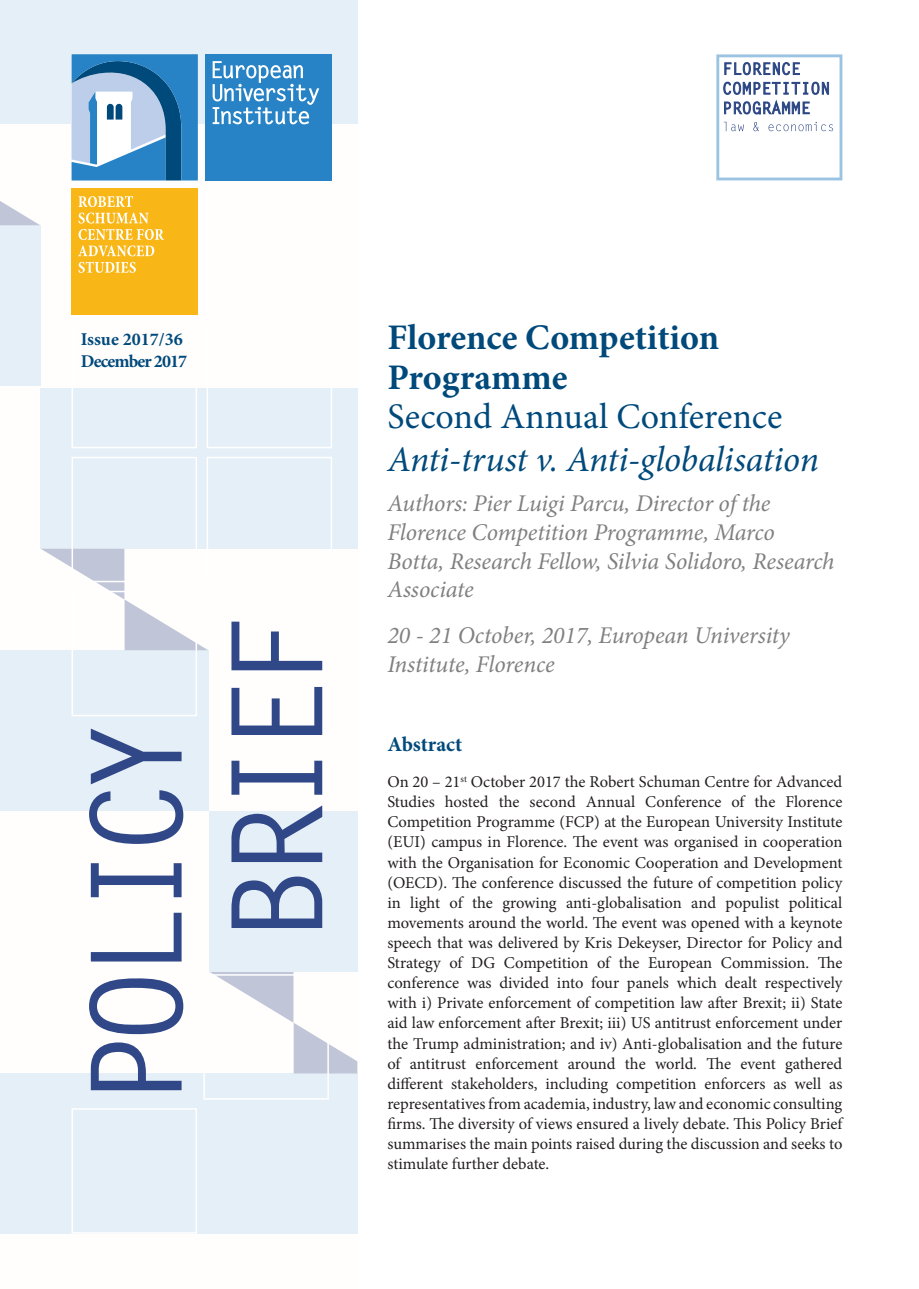
<style>
.page{position:relative;width:919px;height:1289px;background:#fff}
.page>*{position:absolute;margin:0;border:0;box-sizing:border-box;transform-origin:0 0}
.t1{font:700 126px "Letter Gothic Std";letter-spacing:-.1em;color:#304887}
.PB_Title{font:italic 36px "Minion Pro";letter-spacing:-.01em;color:#00497b}
.PB_Title-2{font:700 36px/39px "Minion Pro";color:#00497b}
.PB_Title-3{font:36px "Minion Pro";color:#00497b}
.Authors{font:italic 24px/28.8px "Minion Pro";letter-spacing:-.01em;color:#808080}
.Header_1{font:700 21px "Minion Pro";color:#00497b}
.t2{font:700 18px "Minion Pro";color:#00497b}
.t3{font:700 18px "Minion Pro";letter-spacing:-.04em;color:#00497b}
.body_text{font:16.5px/20.1px "Minion Pro";color:#231f20;text-align:justify}
</style>
<div class="page">
<div style="left:0;top:0;width:357px;height:1288px;background:#fffefa"></div>
<div style="left:0;top:225px;width:40px;height:161px;background:#e5eff7"></div>
<svg style="left:0;top:201px;width:40px;height:24px"></svg>
<div style="left:0;top:0;width:357px;height:124px;background:#e5eff7"></div>
<div style="left:40px;top:388px;width:317px;height:160px;background:#e5eff7"></div>
<div style="left:0;top:650px;width:208px;height:160px;background:#e5eff7"></div>
<svg style="left:41px;top:548px;width:167px;height:102px"></svg>
<div style="left:209px;top:811px;width:148px;height:160px;background:#e5eff7"></div>
<div style="left:0;top:1073px;width:357px;height:161px;background:#e5eff7"></div>
<svg style="left:210px;top:971px;width:147px;height:102px"></svg>
<div style="left:205px;top:54px;width:126px;height:126px;background:#2783c5"></div>
<svg style="left:212px;top:61px;width:107px;height:63px"></svg>
<svg style="left:72px;top:54px;width:126px;height:126px;background:#669eca"></svg>
<div style="left:72px;top:188px;width:126px;height:126px;background:#f8b617"></div>
<svg style="left:78px;top:262px;width:58px;height:11px"></svg>
<svg style="left:78px;top:229px;width:86px;height:27px"></svg>
<svg style="left:78px;top:196px;width:71px;height:27px"></svg>
<div style="left:207px;top:323px;width:125px;height:125px;border:2px solid #fff"></div>
<div style="left:72px;top:457px;width:125px;height:125px;border:2px solid #fff"></div>
<div style="left:207px;top:457px;width:125px;height:125px;border:2px solid #fff"></div>
<div style="left:72px;top:590px;width:125px;height:126px;border:2px solid #fff"></div>
<div style="left:203px;top:974px;width:126px;height:125px;border:2px solid #fff"></div>
<div style="left:72px;top:323px;width:125px;height:125px;border:2px solid #fff"></div>
<div style="left:72px;top:1108px;width:125px;height:125px;border:2px solid #fff"></div>
<svg style="left:716px;top:54px;width:126px;height:126px"></svg>
<p class="t2" style="left:81px;top:326px;width:103px">Issue 2017/36</p>
<p class="t3" style="left:81px;top:349px;width:108px">December 2017</p>
<h1 class="t1" style="left:59px;top:1107px;width:392px;rotate:-90deg">POLICY</h1>
<h1 class="t1" style="left:199px;top:941px;width:329px;rotate:-90deg">BRIEF</h1>
<p class="PB_Title-2" style="left:387px;top:318px;width:333px">Florence Competition<br>Programme</p>
<p class="PB_Title-3" style="left:387px;top:392px;width:396px">Second Annual Conference</p>
<p class="PB_Title" style="left:387px;top:434px;width:433px">Anti-trust v. Anti-globalisation</p>
<p class="Authors" style="left:387px;top:489px;width:448px">Authors: Pier Luigi Parcu, Director of the Florence Competition Programme, Marco Botta, Research Fellow, Silvia Solidoro, Research Associate</p>
<p class="Authors" style="left:387px;top:621px;width:404px">20 - 21 October, 2017, European University<br>Institute, Florence</p>
<p class="Header_1" style="left:387px;top:729px;width:77px">Abstract</p>
<p class="body_text" style="left:387px;top:772px;width:456px">On 20 – 21<sup>st</sup> October 2017 the Robert Schuman Centre for Advanced Studies hosted the second Annual Conference of the Florence Competition Programme (FCP) at the European University Institute (EUI) campus in Florence. The event was organised in cooperation with the Organisation for Economic Cooperation and Development (OECD). The conference discussed the future of competition policy in light of the growing anti-globalisation and populist political movements around the world. The event was opened with a keynote speech that was delivered by Kris Dekeyser, Director for Policy and Strategy of DG Competition of the European Commission. The conference was divided into four panels which dealt respectively with i) Private enforcement of competition law after Brexit; ii) State aid law enforcement after Brexit; iii) US antitrust enforcement under the Trump administration; and iv) Anti-globalisation and the future of antitrust enforcement around the world. The event gathered different stakeholders, including competition enforcers as well as representatives from academia, industry, law and economic consulting firms. The diversity of views ensured a lively debate. This Policy Brief summarises the main points raised during the discussion and seeks to stimulate further debate.</p>
</div>
